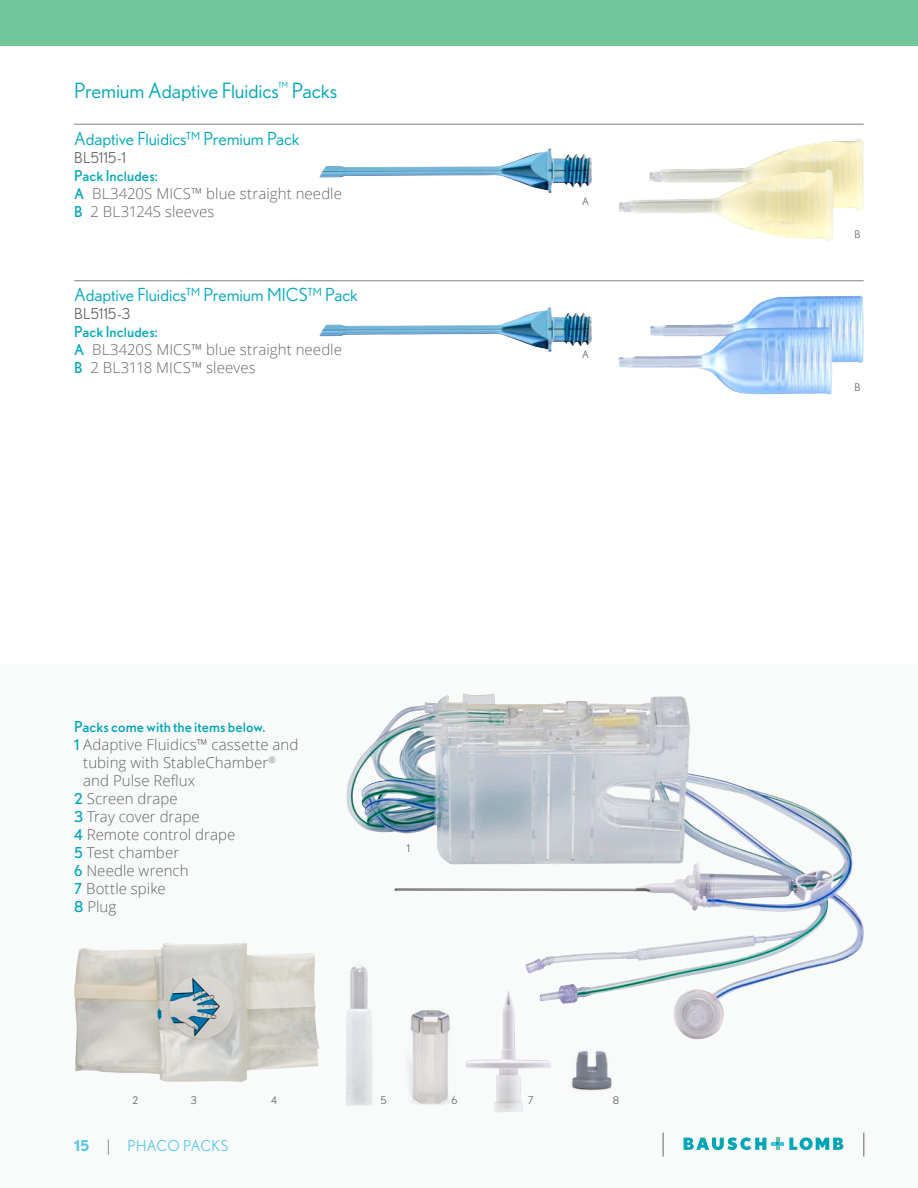
<style>
.page{position:relative;width:918px;height:1188px;background:#fff}
.page>*{position:absolute;margin:0;border:0;box-sizing:border-box;transform-origin:0 0}
.Item_grouping{font:21px "Nobel BL";letter-spacing:-.005em;color:#00a8b9}
.Item{font:18px "Nobel BL";letter-spacing:-.005em;color:#00a8b9}
.Item_Detail{font:300 15px/18px "Open Sans";letter-spacing:.005em;color:#666}
.Item_Detail-2{font:15px "Nobel BL";letter-spacing:.005em;color:#00a8b9}
.Item_number{font:15px "Nobel BL";letter-spacing:.01em;color:#666}
.t1{font:15px "Nobel BL";letter-spacing:.01em;color:#5bc6e8}
.Item_number-2{font:10.5px "Nobel BL";color:#666}
.s1{font-family:"Nobel BL";font-weight:400;color:#00a8b9}
.s2{font-weight:700}
.s3{font-family:"Open Sans";font-weight:300;color:#666}
</style>
<div class="page">
<hr style="left:74px;top:124px;width:790px;height:1px;background:#808185">
<hr style="left:74px;top:281px;width:790px;height:1px;background:#808185">
<div style="left:0;top:0;width:918px;height:46px;background:#71c69b"></div>
<img style="left:320px;top:149px;width:272px;height:44px">
<img style="left:712px;top:139px;width:152px;height:72px">
<img style="left:619px;top:169px;width:214px;height:72px">
<img style="left:650px;top:296px;width:214px;height:67px">
<img style="left:619px;top:327px;width:213px;height:68px">
<img style="left:320px;top:307px;width:272px;height:45px">
<svg style="left:74px;top:693px;width:791px;height:464px"></svg>
<p class="Item_grouping" style="left:74px;top:78px;width:265px">Premium Adaptive Fluidics<sup>™</sup> Packs</p>
<p class="Item" style="left:74px;top:128px;width:227px">Adaptive Fluidics™ Premium Pack</p>
<p class="Item_number" style="left:74px;top:149px;width:53px">BL5115-1</p>
<p class="Item_Detail-2" style="left:74px;top:167px;width:85px">Pack Includes:</p>
<p class="Item_Detail" style="left:74px;top:184px;width:269px"><span class="s1">A</span> BL3420S MICS™ blue straight needle</p>
<p class="Item_Detail" style="left:74px;top:202px;width:142px"><span class="s1">B</span> 2 BL3124S sleeves</p>
<p class="Item" style="left:74px;top:284px;width:285px">Adaptive Fluidics™ Premium MICS™ Pack</p>
<p class="Item_number" style="left:74px;top:305px;width:58px">BL5115-3</p>
<p class="Item_Detail-2" style="left:74px;top:323px;width:85px">Pack Includes:</p>
<p class="Item_Detail" style="left:74px;top:340px;width:269px"><span class="s1">A</span> BL3420S MICS™ blue straight needle</p>
<p class="Item_Detail" style="left:74px;top:358px;width:183px"><span class="s1">B</span> 2 BL3118 MICS™ sleeves</p>
<p class="Item_Detail-2" style="left:74px;top:718px;width:193px">Packs come with the items below.</p>
<p class="Item_Detail" style="left:83px;top:736px;width:217px;text-indent:-9px"><span class="s1">1</span> Adaptive Fluidics™ cassette and tubing with StableChamber<sup>® </sup>and Pulse Reflux</p>
<p class="Item_Detail" style="left:74px;top:790px;width:105px"><span class="s1">2</span> Screen drape</p>
<p class="Item_Detail" style="left:74px;top:808px;width:127px"><span class="s1">3</span> Tray cover drape</p>
<p class="Item_Detail" style="left:74px;top:826px;width:163px"><span class="s1">4</span> Remote control drape</p>
<p class="Item_Detail" style="left:74px;top:844px;width:106px"><span class="s1">5</span> Test chamber</p>
<p class="Item_Detail" style="left:74px;top:862px;width:116px"><span class="s1">6</span> Needle wrench</p>
<p class="Item_Detail" style="left:74px;top:880px;width:93px"><span class="s1">7</span> Bottle spike</p>
<p class="Item_Detail" style="left:74px;top:898px;width:44px"><span class="s1">8</span> Plug</p>
<p class="Item_number-2" style="left:407px;top:842px;width:5px">1</p>
<p class="Item_number-2" style="left:582px;top:196px;width:9px">A</p>
<p class="Item_number-2" style="left:582px;top:349px;width:9px">A</p>
<p class="Item_number-2" style="left:132px;top:1094px;width:7px">2</p>
<p class="Item_number-2" style="left:191px;top:1094px;width:7px">3</p>
<p class="Item_number-2" style="left:271px;top:1094px;width:7px">4</p>
<p class="Item_number-2" style="left:380px;top:1094px;width:8px">5</p>
<p class="Item_number-2" style="left:451px;top:1094px;width:7px">6</p>
<p class="Item_number-2" style="left:528px;top:1094px;width:7px">7</p>
<p class="Item_number-2" style="left:613px;top:1094px;width:8px">8</p>
<p class="t1" style="left:74px;top:1137px;width:156px"><span class="s2">15</span> <span class="s3">|</span> PHACO PACKS</p>
<p class="Item_number-2" style="left:855px;top:229px;width:8px">B</p>
<p class="Item_number-2" style="left:855px;top:382px;width:8px">B</p>
</div>
